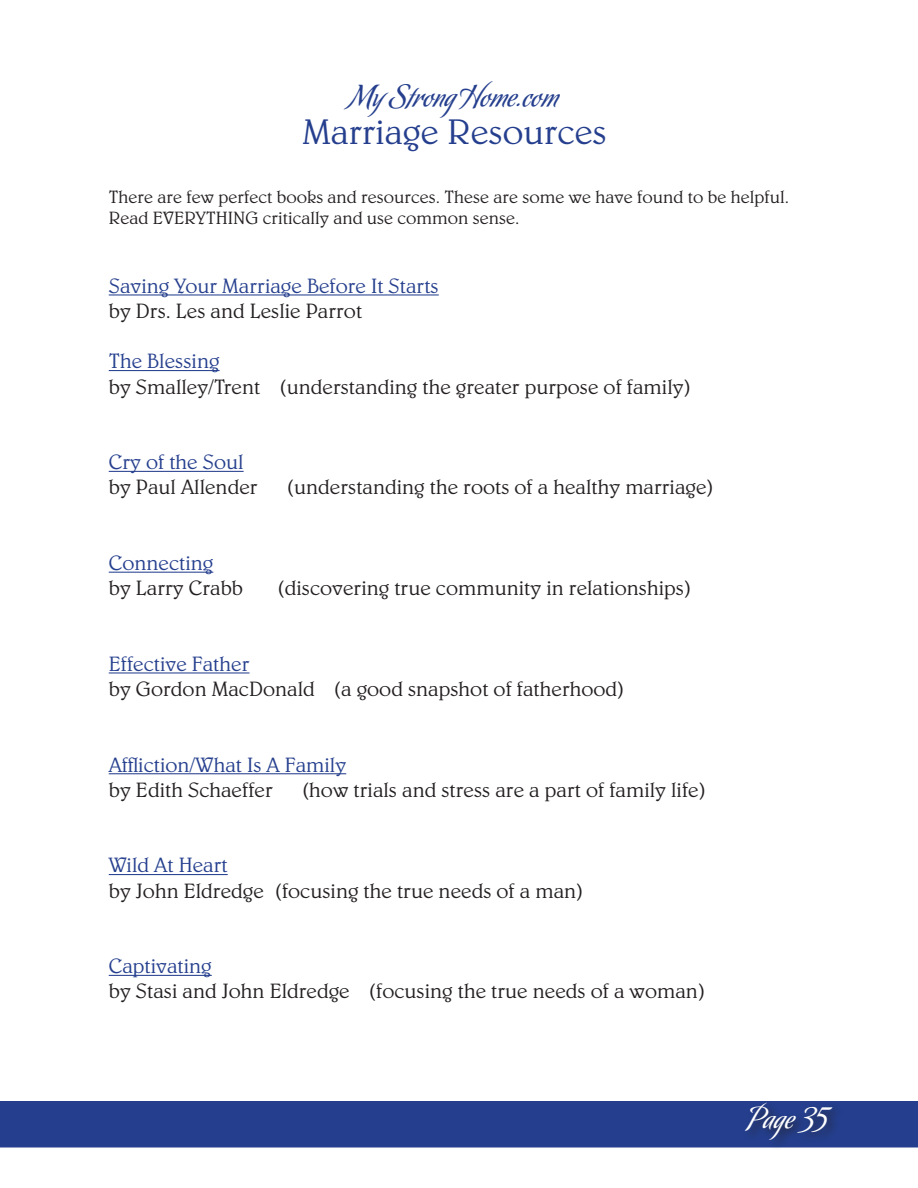
<style>
.page{position:relative;width:918px;height:1188px;background:#fff}
.page>*{position:absolute;margin:0;border:0;box-sizing:border-box;transform-origin:0 0}
.t1{font:300 36px "Belwe";color:#253f8e}
.t2{font:30px "Koziupack";color:#253f8e}
.t3{font:30px "Koziupack";color:#fff}
.t4{font:300 21px "Belwe";color:#231f20}
.t5{font:300 21px "Belwe";color:#253f8e}
.t6{font:300 18px "Belwe";color:#231f20}
</style>
<div class="page">
<div style="left:0;top:1101px;width:918px;height:47px;background:#253f8e;border:2px solid #253f8e"></div>
<hr style="left:109px;top:294px;width:330px;height:1px;background:#253f8e">
<hr style="left:109px;top:370px;width:111px;height:1px;background:#253f8e">
<hr style="left:109px;top:471px;width:135px;height:1px;background:#253f8e">
<hr style="left:109px;top:572px;width:104px;height:1px;background:#253f8e">
<hr style="left:109px;top:672px;width:140px;height:1px;background:#253f8e">
<hr style="left:109px;top:773px;width:237px;height:1px;background:#253f8e">
<hr style="left:109px;top:874px;width:119px;height:1px;background:#253f8e">
<hr style="left:109px;top:975px;width:103px;height:1px;background:#253f8e">
<div style="left:742px;top:1100px;width:102px;height:51px;background:#231f20;opacity:.75"></div>
<h2 class="t2" style="left:350px;top:79px;width:210px">My Strong Home.com</h2>
<p class="t1" style="left:302px;top:111px;width:306px">Marriage Resources</p>
<p class="t6" style="left:109px;top:186px;width:682px">There are few perfect books and resources. These are some we have found to be helpful.</p>
<p class="t6" style="left:109px;top:208px;width:412px">Read EVERYTHING critically and use common sense.</p>
<p class="t5" style="left:109px;top:274px;width:332px">Saving Your Marriage Before It Starts</p>
<p class="t4" style="left:109px;top:299px;width:255px">by Drs. Les and Leslie Parrot</p>
<p class="t5" style="left:109px;top:349px;width:112px">The Blessing</p>
<p class="t4" style="left:109px;top:374px;width:583px">by Smalley/Trent (understanding the greater purpose of family)</p>
<p class="t5" style="left:109px;top:450px;width:136px">Cry of the Soul</p>
<p class="t4" style="left:109px;top:475px;width:150px">by Paul Allender</p>
<p class="t4" style="left:288px;top:475px;width:426px">(understanding the roots of a healthy marriage)</p>
<p class="t5" style="left:109px;top:551px;width:106px">Connecting</p>
<p class="t4" style="left:109px;top:576px;width:136px">by Larry Crabb</p>
<p class="t4" style="left:279px;top:576px;width:413px">(discovering true community in relationships)</p>
<p class="t5" style="left:109px;top:652px;width:142px">Effective Father</p>
<p class="t4" style="left:109px;top:677px;width:516px">by Gordon MacDonald (a good snapshot of fatherhood)</p>
<p class="t5" style="left:109px;top:752px;width:239px">Affliction/What Is A Family</p>
<p class="t4" style="left:109px;top:778px;width:166px">by Edith Schaeffer</p>
<p class="t4" style="left:303px;top:778px;width:403px">(how trials and stress are a part of family life)</p>
<p class="t5" style="left:109px;top:853px;width:120px">Wild At Heart</p>
<p class="t4" style="left:109px;top:878px;width:475px">by John Eldredge (focusing the true needs of a man)</p>
<p class="t5" style="left:109px;top:954px;width:105px">Captivating</p>
<p class="t4" style="left:109px;top:979px;width:597px">by Stasi and John Eldredge (focusing the true needs of a woman)</p>
<p class="t3" style="left:749px;top:1100px;width:79px">Page 35</p>
</div>
